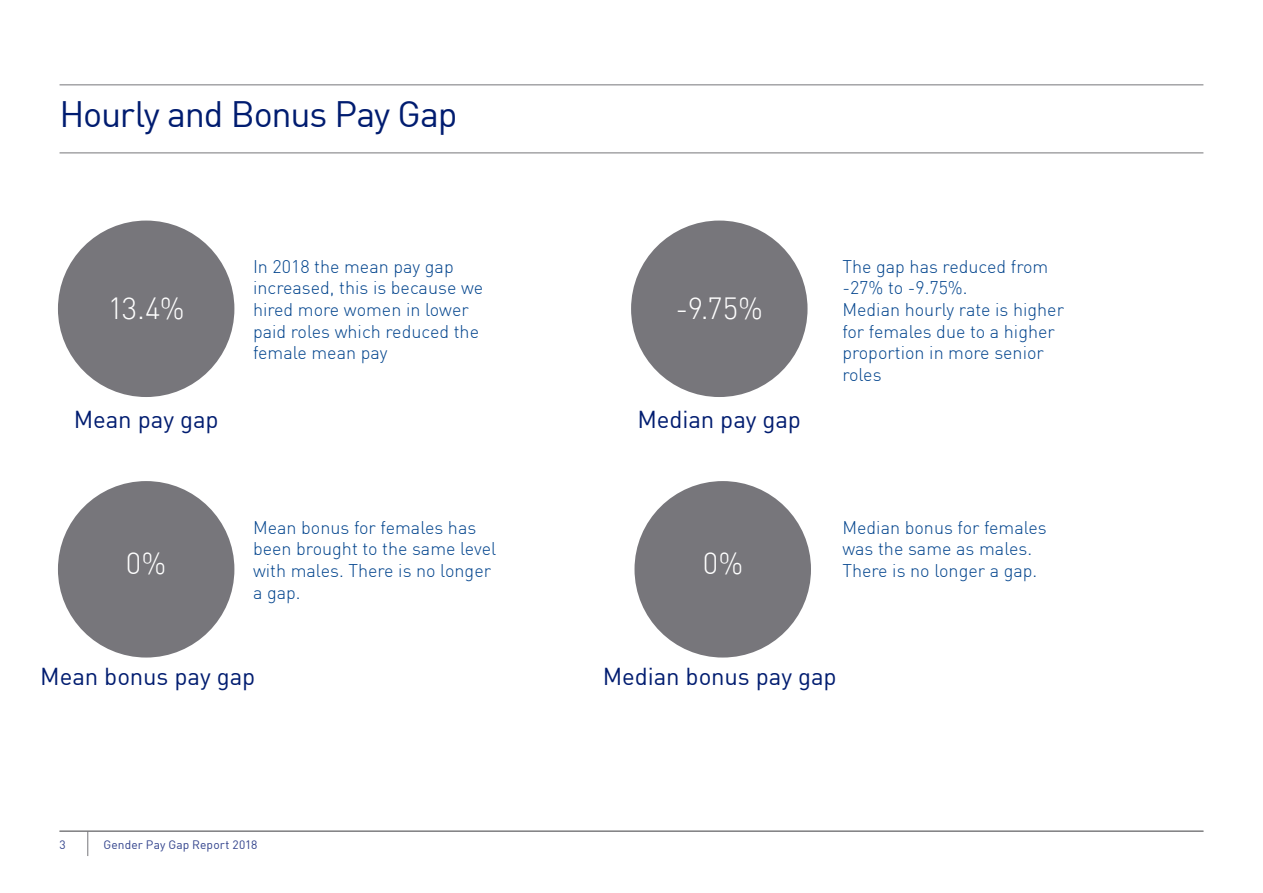
<style>
.page{position:relative;width:1263px;height:893px;background:#fff}
.page>*{position:absolute;margin:0;border:0;box-sizing:border-box;transform-origin:0 0}
.Main_Titles{font:36px "DIN";letter-spacing:-.035em;color:#001c70}
.t1{font:300 30px "DIN";color:#fff}
.t2{font:24px "DIN";letter-spacing:-.005em;color:#001c70}
.t3{font:300 18px/21.6px "DIN";color:#02448d}
.t4{font:12px "DIN";letter-spacing:.01em;color:#31428c}
</style>
<div class="page">
<svg style="left:88px;top:832px;width:1px;height:24px"></svg>
<hr style="left:60px;top:85px;width:1143px;height:1px;background:#77777a">
<hr style="left:60px;top:153px;width:1143px;height:1px;background:#77777a">
<hr style="left:60px;top:831px;width:1143px;height:1px;background:#77777a">
<div style="left:58px;top:221px;width:176px;height:176px;background:#77767b;border-radius:50%"></div>
<div style="left:58px;top:481px;width:176px;height:176px;background:#77767b;border-radius:50%"></div>
<div style="left:631px;top:221px;width:176px;height:176px;background:#77767b;border-radius:50%"></div>
<div style="left:634px;top:481px;width:177px;height:176px;background:#77767b;border-radius:50%"></div>
<p class="Main_Titles" style="left:60px;top:92px;width:399px">Hourly and Bonus Pay Gap</p>
<p class="t1" style="left:108px;top:290px;width:78px">13.4%</p>
<p class="t3" style="left:253px;top:255px;width:232px">In 2018 the mean pay gap increased, this is because we hired more women in lower paid roles which reduced the female mean pay</p>
<p class="t3" style="left:842px;top:255px;width:207px">The gap has reduced from -27% to -9.75%.</p>
<p class="t1" style="left:675px;top:290px;width:89px">-9.75%</p>
<p class="t3" style="left:842px;top:298px;width:223px">Median hourly rate is higher for females due to a higher proportion in more senior roles</p>
<p class="t2" style="left:74px;top:404px;width:146px">Mean pay gap</p>
<p class="t2" style="left:638px;top:404px;width:165px">Median pay gap</p>
<p class="t1" style="left:126px;top:545px;width:42px">0%</p>
<p class="t3" style="left:253px;top:516px;width:245px">Mean bonus for females has been brought to the same level with males. There is no longer a gap.</p>
<p class="t1" style="left:703px;top:545px;width:42px">0%</p>
<p class="t3" style="left:842px;top:516px;width:206px">Median bonus for females was the same as males.<br>There is no longer a gap.</p>
<p class="t2" style="left:40px;top:662px;width:216px">Mean bonus pay gap</p>
<p class="t2" style="left:603px;top:662px;width:235px">Median bonus pay gap</p>
<p class="t4" style="left:60px;top:837px;width:8px">3</p>
<p class="t4" style="left:103px;top:837px;width:156px">Gender Pay Gap Report 2018</p>
</div>
